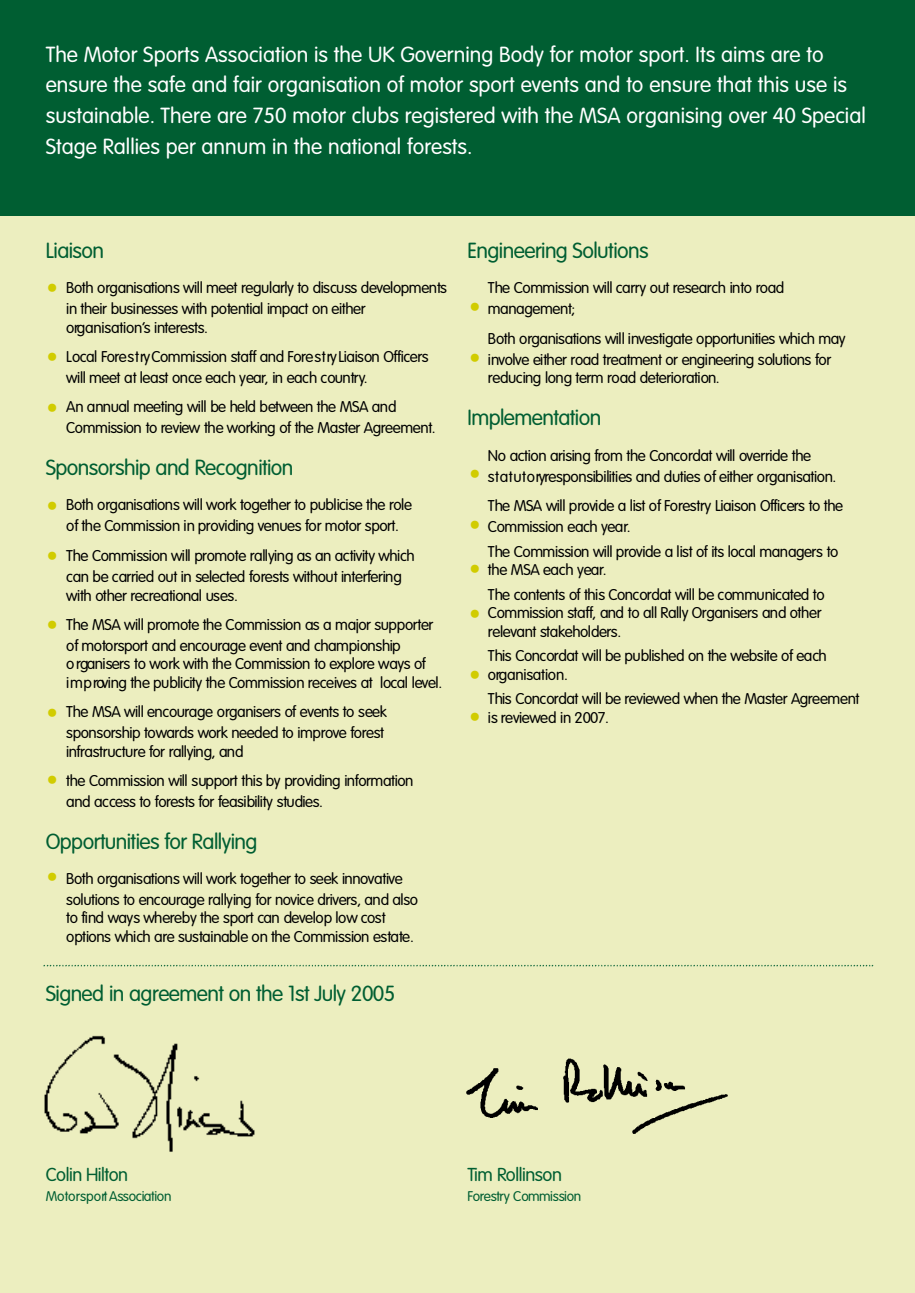
<style>
.page{position:relative;width:915px;height:1293px;background:#fff}
.page>*{position:absolute;margin:0;border:0;box-sizing:border-box;transform-origin:0 0}
.t1{font:36.88px/69px "Helvetica";color:#d1cc00}
.t2{font:300 21.5px/30.8px "VAG Rounded";color:#fff}
.t3{font:300 21.5px "VAG Rounded";letter-spacing:-.025em;color:#005e32}
.t4{font:300 18.5px "VAG Rounded";letter-spacing:-.025em;color:#005e32}
.t5{font:300 15.38px/21px "VAG Rounded";letter-spacing:-.03em;color:#000}
.t6{font:300 13.88px "VAG Rounded";letter-spacing:-.025em;color:#005e32}
</style>
<div class="page">
<div style="left:0;top:8px;width:915px;height:1285px;background:#eceebf"></div>
<div style="left:0;top:0;width:915px;height:216px;background:#005e32"></div>
<svg style="left:44px;top:965px;width:829px;height:1px"></svg>
<img style="left:44px;top:1035px;width:211px;height:117px">
<img style="left:466px;top:1058px;width:262px;height:76px">
<p class="t2" style="left:46px;top:40px;width:821px">The Motor Sports Association is the UK Governing Body for motor sport. Its aims are to ensure the safe and fair organisation of motor sport events and to ensure that this use is sustainable. There are 750 motor clubs registered with the MSA organising over 40 Special Stage Rallies per annum in the national forests.</p>
<h2 class="t3" style="left:46px;top:241px;width:60px">Lia is o n</h2>
<p class="t5" style="left:66px;top:279px;width:382px">Both organisations will meet regularly to discuss developments in their businesses with potential impact on either</p>
<p class="t5" style="left:66px;top:314px;width:364px;line-height:29.1px">o rg a n is a tio n ’s interests.<br>Local Fore s try Commission staff and Fore s tryLiaison Officers</p>
<p class="t5" style="left:66px;top:364px;width:332px;line-height:29.1px">will meet at least once each year, in each country.<br>An annual meeting will be held between the MSA and</p>
<p class="t5" style="left:66px;top:418px;width:371px">Commission to review the working of the Master Agre e m e n t.</p>
<h2 class="t3" style="left:46px;top:458px;width:249px">Sponsorship and Recognition</h2>
<p class="t5" style="left:66px;top:496px;width:348px">Both organisations will work together to publicise the role of the Commission in providing venues for motor sport.</p>
<p class="t5" style="left:66px;top:546px;width:350px">The Commission will promote rallying as an activity which can be carried out in selected forests without interfering</p>
<p class="t5" style="left:66px;top:582px;width:369px;line-height:29.1px">with other re c reational uses.<br>The MSA will promote the Commission as a major supporter</p>
<p class="t5" style="left:66px;top:637px;width:378px;line-height:18.5px">of motorsport and encourage event and championship<br>o rganisers to work with the Commission to explore ways of im p roving the publicity the Commission receives at local level.</p>
<p class="t5" style="left:66px;top:702px;width:322px">The MSA will encourage organisers of events to seek sponsorship towards work needed to improve forest</p>
<p class="t5" style="left:66px;top:738px;width:349px;line-height:29.1px">in fra s tru c tu re for rallying, and<br>the Commission will support this by providing information</p>
<p class="t5" style="left:66px;top:792px;width:258px">and access to forests for feasibility studies.</p>
<h2 class="t3" style="left:46px;top:832px;width:213px">O p p o rtunities for Rallying</h2>
<p class="t5" style="left:66px;top:869px;width:353px">Both organisations will work together to seek innovative solutions to encourage rallying for novice drivers, and also</p>
<p class="t5" style="left:66px;top:910px;width:349px;line-height:18.5px">to find ways whereby the sport can develop low cost options which are sustainable on the Commission estate.</p>
<h1 class="t1" style="left:46px;top:257px;width:14px">• •</h1>
<h1 class="t1" style="left:46px;top:377px;width:14px">•</h1>
<h1 class="t1" style="left:46px;top:484px;width:14px;line-height:49.5px">• •</h1>
<h1 class="t1" style="left:46px;top:593px;width:14px">•</h1>
<h1 class="t1" style="left:46px;top:682px;width:14px;line-height:67.5px">• •</h1>
<h1 class="t1" style="left:46px;top:845px;width:14px">•</h1>
<h2 class="t3" style="left:46px;top:984px;width:351px">Signed in agreement on the 1st July 2005</h2>
<h2 class="t3" style="left:468px;top:241px;width:183px">Engineering Solutions</h2>
<p class="t5" style="left:488px;top:279px;width:298px">The Commission will carry out re s e a rch into road m a n a g e m e n t;</p>
<p class="t5" style="left:488px;top:329px;width:359px">Both organisations will investigate opportunities which may involve either road treatment or engineering solutions for</p>
<p class="t5" style="left:488px;top:368px;width:233px">reducing long term road deterioration.</p>
<h2 class="t3" style="left:468px;top:408px;width:135px">Im p le m e n ta tio n</h2>
<p class="t5" style="left:488px;top:446px;width:350px">No action arising from the Concordat will override the<br>s ta tu to ryresponsibilities and duties of either org a n is a tio n .</p>
<p class="t5" style="left:488px;top:496px;width:357px">The MSA will provide a list of Fore s try Liaison Officers to the<br>Commission each year.</p>
<p class="t5" style="left:488px;top:543px;width:352px;line-height:18.5px">The Commission will provide a list of its local managers to the MSA each year.</p>
<p class="t5" style="left:488px;top:586px;width:338px;line-height:18.5px">The contents of this Concordat will be communicated to<br>Commission staff, and to all Rally Organisers and other relevant stakeholders.</p>
<p class="t5" style="left:488px;top:648px;width:340px;line-height:18.5px">This Concordat will be published on the website of each o rg a n is a tio n .</p>
<p class="t5" style="left:488px;top:691px;width:373px;line-height:18.5px">This Concordat will be reviewed when the Master Agreement is reviewed in 2007.</p>
<h1 class="t1" style="left:468px;top:285px;width:14px;line-height:50.1px">• •</h1>
<h1 class="t1" style="left:468px;top:451px;width:14px;line-height:50.9px">• •</h1>
<h1 class="t1" style="left:468px;top:550px;width:14px;line-height:44.6px">• •</h1>
<h1 class="t1" style="left:468px;top:657px;width:14px;line-height:41.4px">• •</h1>
<p class="t4" style="left:46px;top:1167px;width:84px">Colin Hilton</p>
<p class="t6" style="left:46px;top:1190px;width:127px">M o to rs p o rtAssociation</p>
<p class="t4" style="left:468px;top:1166px;width:96px">Tim Rollinson</p>
<p class="t6" style="left:468px;top:1190px;width:115px">F o re s try Commission</p>
</div>
